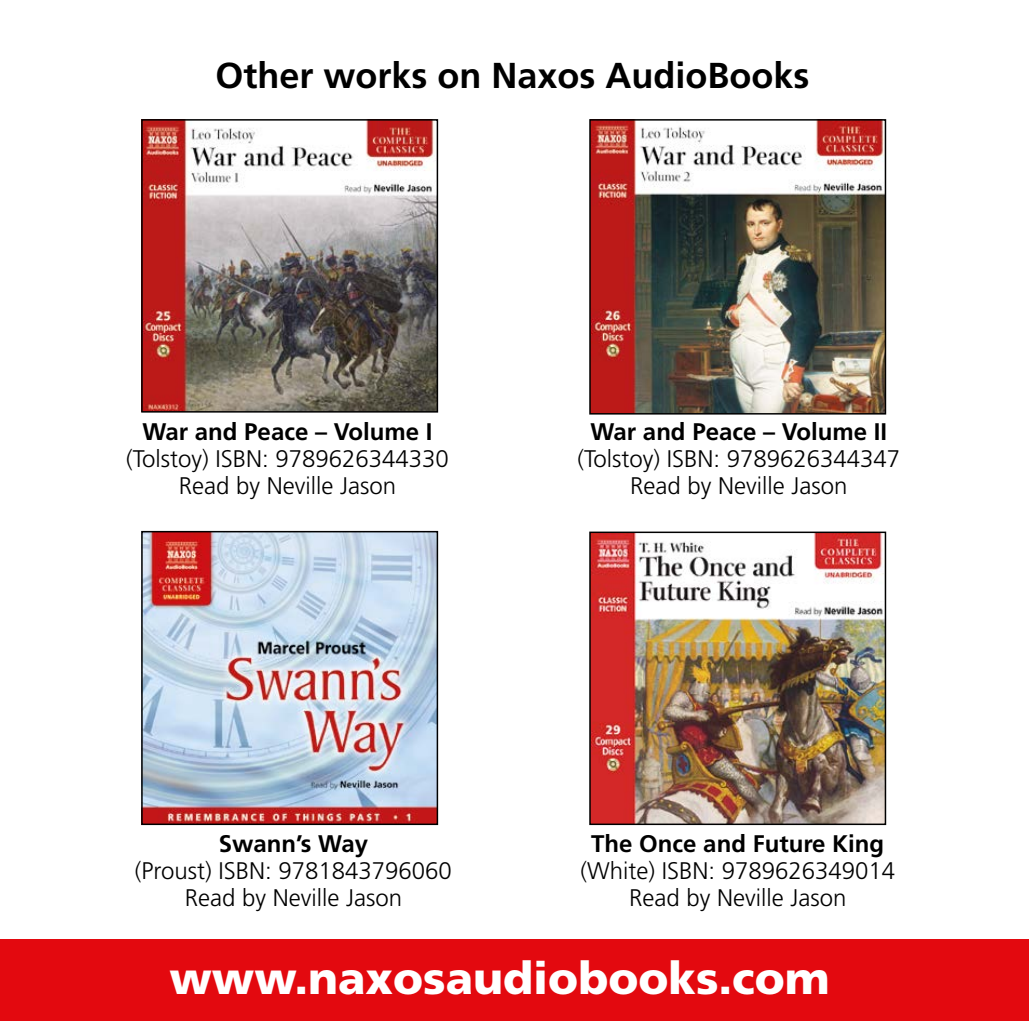
<style>
.page{position:relative;width:1029px;height:1021px;background:#fff}
.page>*{position:absolute;margin:0;border:0;box-sizing:border-box;transform-origin:0 0}
.t1{font:900 45px "Frutiger";color:#fff}
.t2{font:700 36px "Frutiger";color:#000}
.t3{font:300 24px/27px "Frutiger";color:#000;text-align:center}
.t4{font:700 24px "Frutiger";color:#000}
</style>
<div class="page">
<div style="left:0;top:939px;width:1029px;height:81px;background:#e3090f"></div>
<img style="left:592px;top:122px;width:291px;height:289px">
<div style="left:589px;top:119px;width:297px;height:295px;border:2px solid #000"></div>
<img style="left:592px;top:534px;width:291px;height:288px">
<div style="left:589px;top:531px;width:297px;height:294px;border:2px solid #000"></div>
<img style="left:144px;top:534px;width:291px;height:288px">
<div style="left:141px;top:531px;width:297px;height:294px;border:2px solid #000"></div>
<img style="left:144px;top:122px;width:291px;height:287px">
<div style="left:141px;top:119px;width:297px;height:293px;border:2px solid #000"></div>
<h2 class="t2" style="left:215px;top:54px;width:596px">Other works on Naxos AudioBooks</h2>
<p class="t4" style="left:143px;top:418px;width:291px">War and Peace – Volume I</p>
<p class="t3" style="left:126px;top:445px;width:324px">(Tolstoy) ISBN: 9789626344330<br>Read by Neville Jason</p>
<p class="t4" style="left:591px;top:418px;width:298px">War and Peace – Volume II</p>
<p class="t3" style="left:577px;top:445px;width:324px">(Tolstoy) ISBN: 9789626344347<br>Read by Neville Jason</p>
<p class="t4" style="left:219px;top:829px;width:151px">Swann’s Way</p>
<p class="t3" style="left:135px;top:857px;width:319px">(Proust) ISBN: 9781843796060<br>Read by Neville Jason</p>
<p class="t4" style="left:591px;top:829px;width:294px">The Once and Future King</p>
<p class="t3" style="left:580px;top:857px;width:316px">(White) ISBN: 9789626349014<br>Read by Neville Jason</p>
<h1 class="t1" style="left:169px;top:951px;width:662px">www.naxosaudiobooks.com</h1>
</div>
